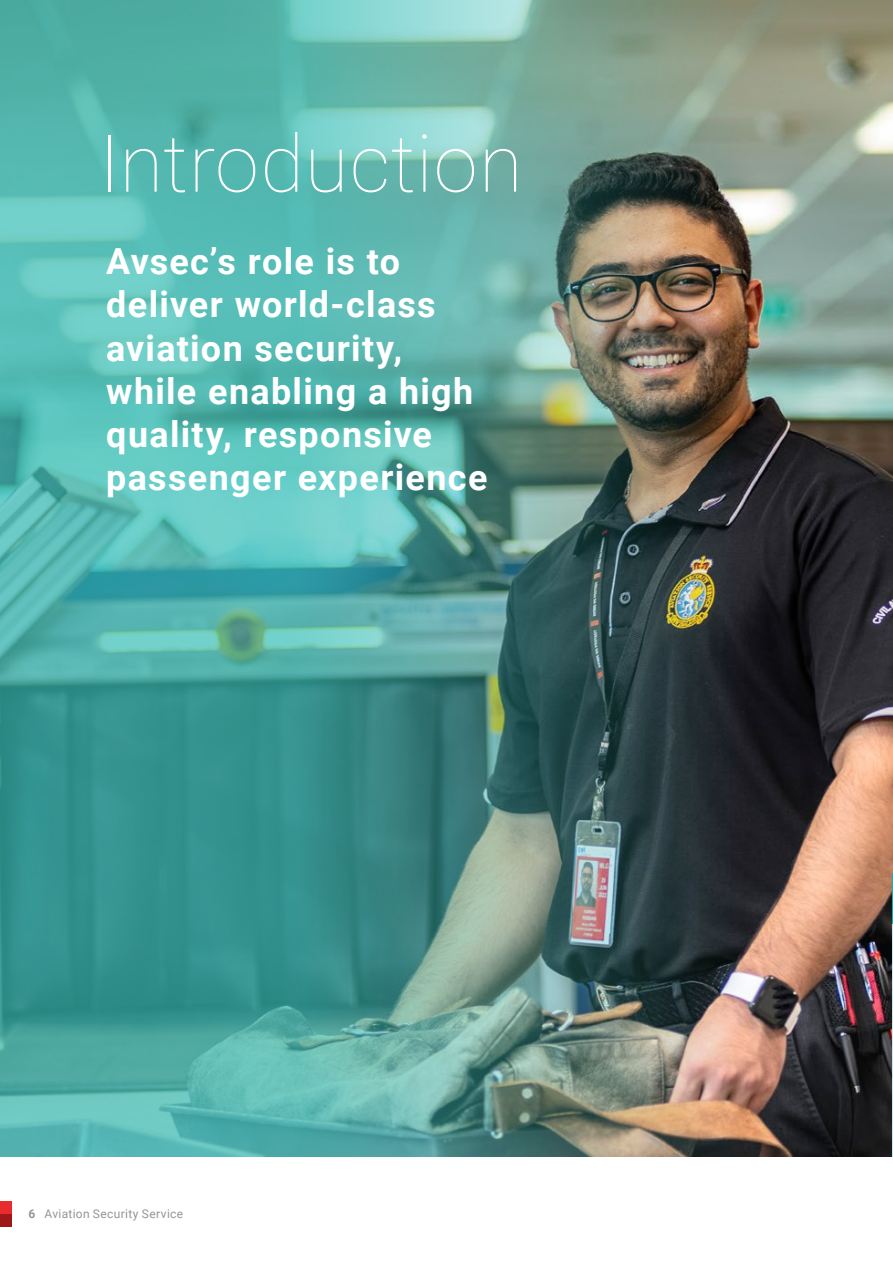
<style>
.page{position:relative;width:893px;height:1263px;background:#fff}
.page>*{position:absolute;margin:0;border:0;box-sizing:border-box;transform-origin:0 0}
.t1{font:100 79.5px "Roboto";letter-spacing:.01em;color:#fff}
.t2{font:700 36px/43px "Roboto";letter-spacing:.035em;color:#fff}
.t3{font:12px "Roboto";letter-spacing:.03em;color:#939598}
.s1{font-weight:700}
</style>
<div class="page">
<img style="left:745px;top:0;width:148px;height:1157px">
<img style="left:0;top:0;width:745px;height:1157px">
<hr style="left:892px;top:873px;width:1px;height:51px;background:#00b8b0">
<hr style="left:892px;top:924px;width:1px;height:233px;background:#cceae7">
<div style="left:0;top:1202px;width:12px;height:12px;background:#e82c2e"></div>
<div style="left:0;top:1214px;width:12px;height:12px;background:#9e1818"></div>
<h1 class="t1" style="left:99px;top:108px;width:425px">Introduction</h1>
<p class="t2" style="left:106px;top:239px;width:383px">Avsec’s role is to deliver world-class aviation security, while enabling a high quality, responsive passenger experience</p>
<p class="t3" style="left:29px;top:1205px;width:156px"><span class="s1">6</span> Aviation Security Service</p>
</div>
